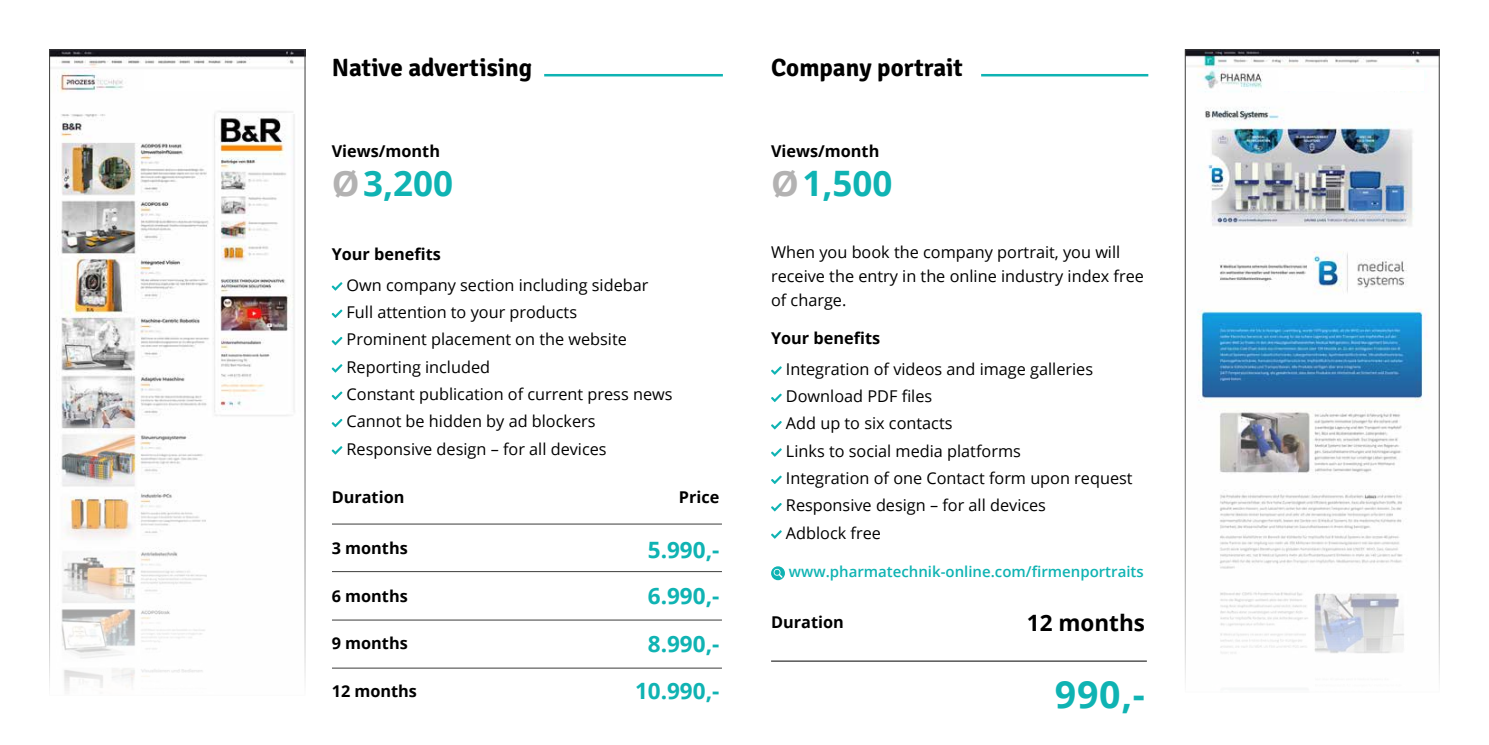
<style>
.page{position:relative;width:1489px;height:745px;background:#fff}
.page>*{position:absolute;margin:0;border:0;box-sizing:border-box;transform-origin:0 0}
.t1{font:700 37.5px "Open Sans";color:#0fb3b3}
.t2{font:700 35px "Open Sans";color:#0fb3b3}
.t3{font:700 25px "Signika Negative";color:#000}
.t4{font:700 22.5px "Open Sans";color:#0fb3b3}
.t5{font:700 22.5px "Open Sans";color:#000}
.t6{font:16.25px/27.2px "Open Sans";color:#000}
.t7{font:700 16.25px "Open Sans";color:#000}
.t8{font:600 15px "Open Sans";color:#0fb3b3}
.s1{color:#b3b2b2}
</style>
<div class="page">
<img style="left:1187px;top:52px;width:250px;height:602px">
<div style="left:1185px;top:50px;width:254px;height:641px;border:1px solid #3c3c3b"></div>
<img style="left:51px;top:52px;width:252px;height:639px">
<div style="left:49px;top:50px;width:256px;height:644px;border:1px solid #3c3c3b"></div>
<svg style="left:771px;top:366px;width:10px;height:8px"></svg>
<svg style="left:771px;top:393px;width:10px;height:9px"></svg>
<svg style="left:771px;top:421px;width:10px;height:8px"></svg>
<svg style="left:771px;top:448px;width:10px;height:8px"></svg>
<svg style="left:771px;top:475px;width:10px;height:8px"></svg>
<svg style="left:771px;top:503px;width:10px;height:8px"></svg>
<svg style="left:771px;top:530px;width:10px;height:8px"></svg>
<svg style="left:771px;top:566px;width:14px;height:14px"></svg>
<hr style="left:771px;top:660px;width:375px;height:1px;background:#000">
<svg style="left:331px;top:282px;width:11px;height:8px"></svg>
<svg style="left:331px;top:309px;width:11px;height:9px"></svg>
<svg style="left:331px;top:336px;width:11px;height:9px"></svg>
<svg style="left:331px;top:364px;width:11px;height:8px"></svg>
<svg style="left:331px;top:391px;width:11px;height:8px"></svg>
<svg style="left:331px;top:418px;width:11px;height:9px"></svg>
<svg style="left:331px;top:446px;width:11px;height:8px"></svg>
<hr style="left:332px;top:523px;width:390px;height:1px;background:#3c3c3b">
<hr style="left:332px;top:571px;width:390px;height:1px;background:#3c3c3b">
<hr style="left:332px;top:619px;width:390px;height:1px;background:#3c3c3b">
<hr style="left:332px;top:667px;width:390px;height:1px;background:#3c3c3b">
<svg style="left:144px;top:70px;width:145px;height:21px"></svg>
<svg style="left:1279px;top:70px;width:144px;height:21px"></svg>
<hr style="left:544px;top:74px;width:179px;height:2px;background:#0fb3b3">
<hr style="left:981px;top:74px;width:167px;height:2px;background:#0fb3b3">
<h3 class="t3" style="left:332px;top:53px;width:202px">Native advertising</h3>
<h3 class="t3" style="left:771px;top:53px;width:193px">Company portrait</h3>
<p class="t7" style="left:332px;top:139px;width:110px">Views/month</p>
<h2 class="t2" style="left:332px;top:158px;width:123px"><span class="s1">Ø</span> 3,200</h2>
<p class="t7" style="left:332px;top:242px;width:111px">Your benefits</p>
<p class="t6" style="left:346px;top:270px;width:327px">Own company section including sidebar Full attention to your products<br>Prominent placement on the website Reporting included<br>Constant publication of current press news Cannot be hidden by ad blockers Responsive design – for all devices</p>
<p class="t7" style="left:332px;top:485px;width:74px">Duration</p>
<p class="t7" style="left:679px;top:485px;width:42px">Price</p>
<p class="t7" style="left:332px;top:536px;width:78px">3 months</p>
<h3 class="t4" style="left:648px;top:533px;width:73px">5.990,-</h3>
<p class="t7" style="left:332px;top:584px;width:78px">6 months</p>
<h3 class="t4" style="left:648px;top:580px;width:73px">6.990,-</h3>
<p class="t7" style="left:332px;top:631px;width:78px">9 months</p>
<h3 class="t4" style="left:648px;top:627px;width:73px">8.990,-</h3>
<p class="t7" style="left:332px;top:679px;width:87px">12 months</p>
<h3 class="t4" style="left:635px;top:675px;width:86px">10.990,-</h3>
<p class="t7" style="left:771px;top:139px;width:110px">Views/month</p>
<h2 class="t2" style="left:771px;top:158px;width:123px"><span class="s1">Ø</span> 1,500</h2>
<p class="t6" style="left:771px;top:240px;width:374px;line-height:23.8px">When you book the company portrait, you will receive the entry in the online industry index free of charge.</p>
<p class="t7" style="left:771px;top:326px;width:111px">Your benefits</p>
<p class="t6" style="left:786px;top:354px;width:348px">Integration of videos and image galleries<br>Download PDF files<br>Add up to six contacts<br>Links to social media platforms<br>Integration of one Contact form upon request<br>Responsive design – for all devices<br>Adblock free</p>
<p class="t8" style="left:788px;top:560px;width:356px">www.pharmatechnik-online.com/firmenportraits</p>
<p class="t7" style="left:771px;top:610px;width:74px">Duration</p>
<h3 class="t5" style="left:1026px;top:607px;width:120px">12 months</h3>
<h1 class="t1" style="left:1054px;top:667px;width:92px">990,-</h1>
</div>
